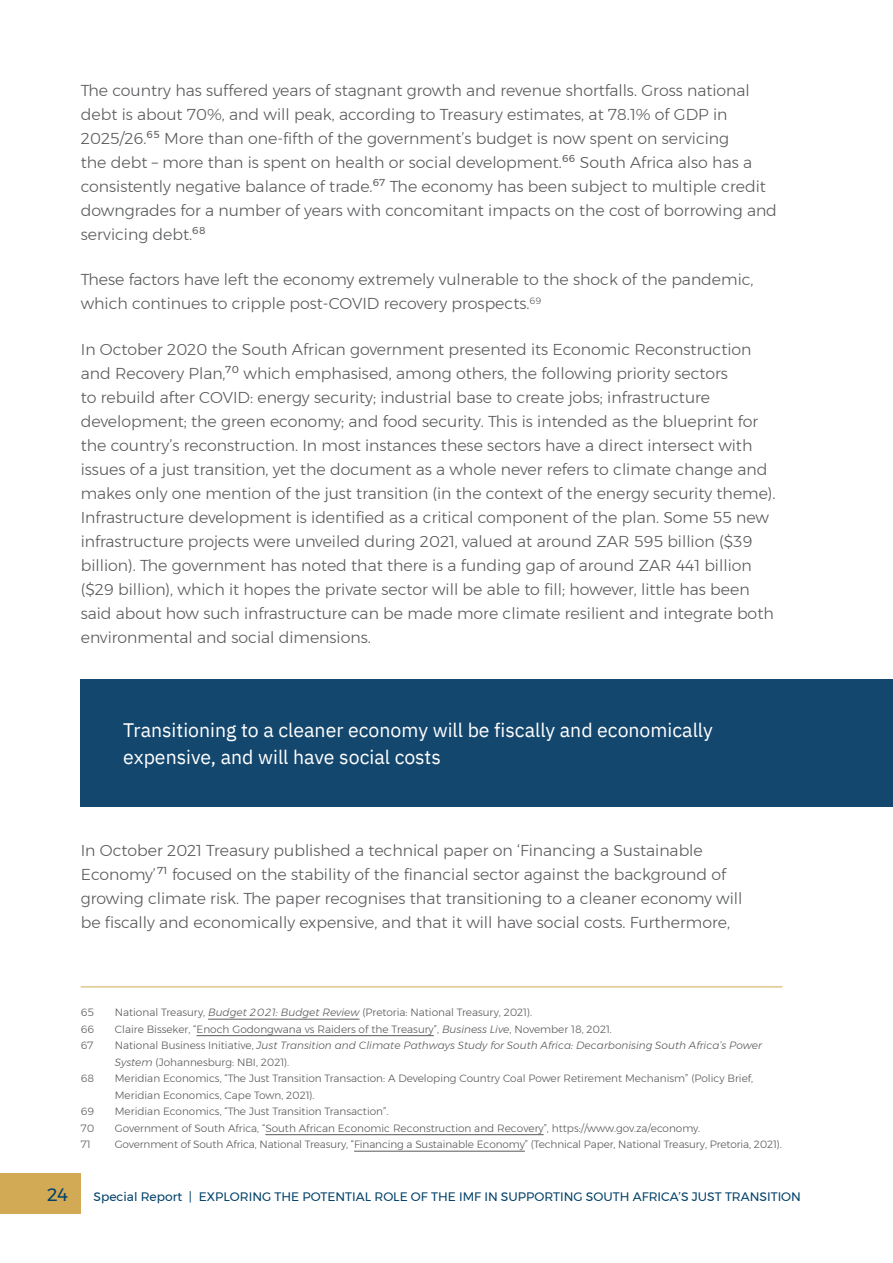
<style>
.page{position:relative;width:893px;height:1263px;background:#fff}
.page>*{position:absolute;margin:0;border:0;box-sizing:border-box;transform-origin:0 0}
.t1{font:19.5px/27px "IBM Plex Sans";color:#fff}
.t2{font:18px "Montserrat";color:#034169}
.t3{font:300 15.75px/24px "Montserrat";color:#58595b}
.t4{font:12.3px "Montserrat";color:#034169}
.t5{font:300 10.5px/16.5px "Montserrat";color:#58595b}
.t6{font:italic 300 10.5px/16.5px "Montserrat";color:#58595b}
.s1{font-style:italic}
.s2{font-style:normal}
</style>
<div class="page">
<div style="left:0;top:1172px;width:81px;height:41px;background:#d2aa56"></div>
<hr style="left:81px;top:986px;width:701px;height:1px;background:#d2aa56">
<hr style="left:208px;top:1019px;width:151px;height:1px;background:#58595b">
<hr style="left:197px;top:1035px;width:237px;height:1px;background:#58595b">
<hr style="left:265px;top:1134px;width:279px;height:1px;background:#58595b">
<hr style="left:354px;top:1151px;width:171px;height:1px;background:#58595b">
<div style="left:81px;top:679px;width:812px;height:128px;background:#14476e"></div>
<p class="t3" style="left:81px;top:78px;width:698px">The country has suffered years of stagnant growth and revenue shortfalls. Gross national debt is about 70%, and will peak, according to Treasury estimates, at 78.1% of GDP in 2025/26.<sup>65</sup> More than one-fifth of the government’s budget is now spent on servicing<br>the debt – more than is spent on health or social development.<sup>66</sup> South Africa also has a consistently negative balance of trade.<sup>67</sup> The economy has been subject to multiple credit downgrades for a number of years with concomitant impacts on the cost of borrowing and servicing debt.<sup>68</sup></p>
<p class="t3" style="left:81px;top:267px;width:674px">These factors have left the economy extremely vulnerable to the shock of the pandemic, which continues to cripple post-COVID recovery prospects.<sup>69</sup></p>
<p class="t3" style="left:81px;top:337px;width:696px">In October 2020 the South African government presented its Economic Reconstruction and Recovery Plan,<sup>70</sup> which emphasised, among others, the following priority sectors<br>to rebuild after COVID: energy security; industrial base to create jobs; infrastructure development; the green economy; and food security. This is intended as the blueprint for the country’s reconstruction. In most instances these sectors have a direct intersect with issues of a just transition, yet the document as a whole never refers to climate change and makes only one mention of the just transition (in the context of the energy security theme).<br>Infrastructure development is identified as a critical component of the plan. Some 55 new infrastructure projects were unveiled during 2021, valued at around ZAR 595 billion ($39 billion). The government has noted that there is a funding gap of around ZAR 441 billion ($29 billion), which it hopes the private sector will be able to fill; however, little has been said about how such infrastructure can be made more climate resilient and integrate both environmental and social dimensions.</p>
<p class="t1" style="left:123px;top:715px;width:591px">Transitioning to a cleaner economy will be fiscally and economically expensive, and will have social costs</p>
<p class="t3" style="left:81px;top:838px;width:663px">In October 2021 Treasury published a technical paper on ‘Financing a Sustainable Economy’ <sup>71</sup> focused on the stability of the financial sector against the background of growing climate risk. The paper recognises that transitioning to a cleaner economy will be fiscally and economically expensive, and that it will have social costs. Furthermore,</p>
<p class="t5" style="left:81px;top:1004px;width:15px">65</p>
<p class="t5" style="left:115px;top:1004px;width:419px">National Treasury, <span class="s1">Budget 2021: Budget Review</span> (Pretoria: National Treasury, 2021).</p>
<p class="t5" style="left:81px;top:1020px;width:15px">66</p>
<p class="t5" style="left:115px;top:1020px;width:499px">Claire Bisseker, “Enoch Godongwana vs Raiders of the Treasury”, <span class="s1">Business Live</span>, November 18, 2021.</p>
<p class="t5" style="left:81px;top:1037px;width:14px">67</p>
<p class="t6" style="left:115px;top:1037px;width:649px"><span class="s2">National Business Initiative,</span> Just Transition and Climate Pathways Study for South Africa: Decarbonising South Africa’s Power<br>System <span class="s2">(Johannesburg: NBI, 2021).</span></p>
<p class="t5" style="left:81px;top:1070px;width:15px">68</p>
<p class="t5" style="left:115px;top:1070px;width:640px">Meridian Economics, “The Just Transition Transaction: A Developing Country Coal Power Retirement Mechanism” (Policy Brief,<br>Meridian Economics, Cape Town, 2021).</p>
<p class="t5" style="left:81px;top:1103px;width:15px">69</p>
<p class="t5" style="left:115px;top:1103px;width:275px">Meridian Economics, “The Just Transition Transaction”.</p>
<p class="t5" style="left:81px;top:1119px;width:15px">70</p>
<p class="t5" style="left:115px;top:1119px;width:587px">Government of South Africa, “South African Economic Reconstruction and Recovery”, https://www.gov.za/economy.</p>
<p class="t5" style="left:81px;top:1136px;width:11px">71</p>
<p class="t5" style="left:115px;top:1136px;width:668px">Government of South Africa, National Treasury, “Financing a Sustainable Economy” (Technical Paper, National Treasury, Pretoria, 2021).</p>
<p class="t2" style="left:47px;top:1181px;width:23px">24</p>
<p class="t4" style="left:94px;top:1187px;width:709px">Special Report | EXPLORING THE POTENTIAL ROLE OF THE IMF IN SUPPORTING SOUTH AFRICA’S JUST TRANSITION</p>
</div>
